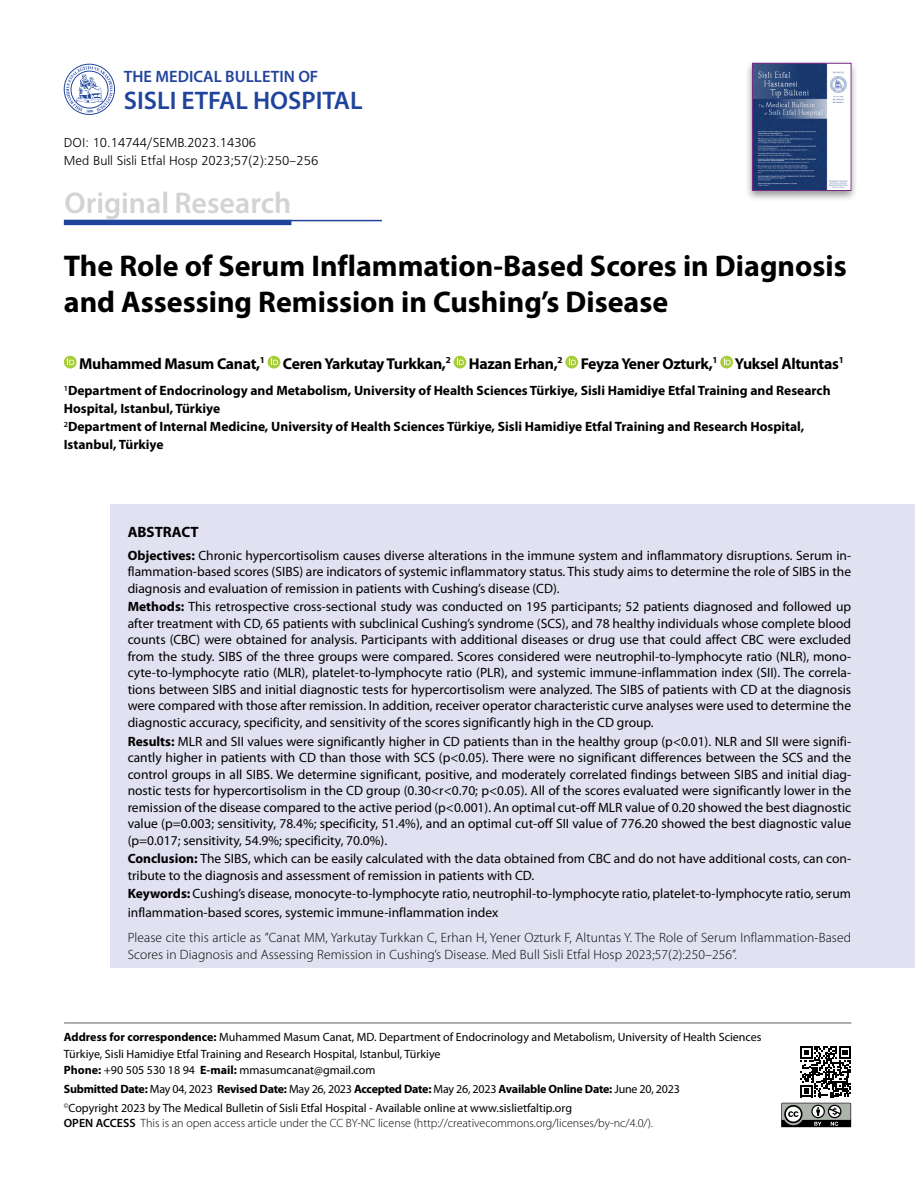
<style>
.page{position:relative;width:915px;height:1191px;background:#fff}
.page>*{position:absolute;margin:0;border:0;box-sizing:border-box;transform-origin:0 0}
.t1{font:700 30px/36px "Myriad Pro";color:#000}
.t2{font:600 30px "Myriad Pro";color:#d1d3d4}
.t3{font:600 25.5px "Myriad Pro";color:#20449c}
.t4{font:600 16.5px "Myriad Pro";color:#20449c}
.t5{font:700 15.75px "Myriad Pro";letter-spacing:-.02em;color:#000}
.t6{font:700 15px "Myriad Pro";color:#000}
.t7{font:13.5px/16.5px "Myriad Pro";color:#000;text-align:justify}
.t8{font:700 13.5px/18px "Myriad Pro";color:#000}
.t9{font:300 13.5px/16.5px "Myriad Pro";letter-spacing:.01em;color:#000}
.t10{font:13.5px/18px "Frugal Normal Tr";color:#000}
.t11{font:12px/16.5px "Myriad Pro";color:#000}
.t12{font:300 12px "Myriad Pro";color:#000}
.s1{font-weight:700}
.s2{font-weight:600}
</style>
<div class="page">
<hr style="left:64px;top:1022px;width:787px;height:1px;background:#939598">
<div style="left:744px;top:59px;width:114px;height:143px;background:#000;opacity:.43"></div>
<img style="left:754px;top:65px;width:94px;height:124px">
<div style="left:752px;top:63px;width:98px;height:128px;border:1px solid #792b88"></div>
<div style="left:64px;top:64px;width:51px;height:51px;border:1px solid #20449c;border-radius:50%"></div>
<svg style="left:65px;top:66px;width:48px;height:47px"></svg>
<svg style="left:781px;top:1046px;width:69px;height:81px"></svg>
<hr style="left:65px;top:220px;width:317px;height:1px;background:#20449c">
<div style="left:64px;top:220px;width:227px;height:5px;background:#20449c"></div>
<div style="left:111px;top:504px;width:803px;height:45px;background:#e1e1f1"></div>
<div style="left:111px;top:528px;width:803px;height:76px;background:#e1e1f1"></div>
<div style="left:111px;top:580px;width:803px;height:159px;background:#e1e1f1"></div>
<div style="left:111px;top:714px;width:803px;height:142px;background:#e1e1f1"></div>
<div style="left:111px;top:832px;width:803px;height:59px;background:#e1e1f1"></div>
<div style="left:111px;top:885px;width:803px;height:44px;background:#e1e1f1"></div>
<div style="left:111px;top:910px;width:803px;height:58px;background:#e1e1f1"></div>
<svg style="left:64px;top:356px;width:13px;height:12px"></svg>
<svg style="left:67px;top:358px;width:7px;height:7px"></svg>
<div style="left:267px;top:356px;width:13px;height:12px;background:#a6ce3a;border-radius:50%"></div>
<svg style="left:271px;top:358px;width:7px;height:7px"></svg>
<div style="left:453px;top:356px;width:13px;height:12px;background:#a6ce3a;border-radius:50%"></div>
<svg style="left:457px;top:358px;width:7px;height:7px"></svg>
<svg style="left:565px;top:356px;width:13px;height:12px"></svg>
<svg style="left:568px;top:358px;width:7px;height:7px"></svg>
<svg style="left:720px;top:356px;width:12px;height:12px"></svg>
<svg style="left:723px;top:358px;width:7px;height:7px"></svg>
<p class="t4" style="left:124px;top:66px;width:196px">THE MEDICAL BULLETIN OF</p>
<h2 class="t3" style="left:124px;top:84px;width:240px">SISLI ETFAL HOSPITAL</h2>
<p class="t10" style="left:64px;top:133px;width:256px">DOI: 10.14744/SEMB.2023.14306<br>Med Bull Sisli Etfal Hosp 2023;57(2):250–256</p>
<h1 class="t2" style="left:65px;top:184px;width:228px">Original Research</h1>
<h1 class="t1" style="left:64px;top:247px;width:784px">The Role of Serum Inflammation-Based Scores in Diagnosis and Assessing Remission in Cushing’s Disease</h1>
<p class="t5" style="left:79px;top:353px;width:765px">Muhammed Masum Canat,<sup>1</sup> Ceren Yarkutay Turkkan,<sup>2</sup> Hazan Erhan,<sup>2</sup> Feyza Yener Ozturk,<sup>1</sup> Yuksel Altuntas<sup>1</sup></p>
<p class="t8" style="left:64px;top:381px;width:768px"><sup>1</sup>Department of Endocrinology and Metabolism, University of Health Sciences Türkiye, Sisli Hamidiye Etfal Training and Research Hospital, Istanbul, Türkiye<br><sup>2</sup>Department of Internal Medicine, University of Health Sciences Türkiye, Sisli Hamidiye Etfal Training and Research Hospital, Istanbul, Türkiye</p>
<p class="t6" style="left:128px;top:522px;width:73px">ABSTRACT</p>
<p class="t7" style="left:128px;top:547px;width:724px"><span class="s1">Objectives:</span> Chronic hypercortisolism causes diverse alterations in the immune system and inflammatory disruptions. Serum in&shy;flammation-based scores (SIBS) are indicators of systemic inflammatory status. This study aims to determine the role of SIBS in the diagnosis and evaluation of remission in patients with Cushing’s disease (CD).</p>
<p class="t7" style="left:128px;top:598px;width:724px"><span class="s1">Methods:</span> This retrospective cross-sectional study was conducted on 195 participants; 52 patients diagnosed and followed up after treatment with CD, 65 patients with subclinical Cushing’s syndrome (SCS), and 78 healthy individuals whose complete blood counts (CBC) were obtained for analysis. Participants with additional diseases or drug use that could affect CBC were excluded from the study. SIBS of the three groups were compared. Scores considered were neutrophil-to-lymphocyte ratio (NLR), mono&shy;cyte-to-lymphocyte ratio (MLR), platelet-to-lymphocyte ratio (PLR), and systemic immune-inflammation index (SII). The correla&shy;tions between SIBS and initial diagnostic tests for hypercortisolism were analyzed. The SIBS of patients with CD at the diagnosis were compared with those after remission. In addition, receiver operator characteristic curve analyses were used to determine the diagnostic accuracy, specificity, and sensitivity of the scores significantly high in the CD group.</p>
<p class="t7" style="left:128px;top:732px;width:724px"><span class="s1">Results:</span> MLR and SII values were significantly higher in CD patients than in the healthy group (p&lt;0.01). NLR and SII were signifi&shy;cantly higher in patients with CD than those with SCS (p&lt;0.05). There were no significant differences between the SCS and the control groups in all SIBS. We determine significant, positive, and moderately correlated findings between SIBS and initial diag&shy;nostic tests for hypercortisolism in the CD group (0.30&lt;r&lt;0.70; p&lt;0.05). All of the scores evaluated were significantly lower in the remission of the disease compared to the active period (p&lt;0.001). An optimal cut-off MLR value of 0.20 showed the best diagnostic value (p=0.003; sensitivity, 78.4%; specificity, 51.4%), and an optimal cut-off SII value of 776.20 showed the best diagnostic value (p=0.017; sensitivity, 54.9%; specificity, 70.0%).</p>
<p class="t7" style="left:128px;top:850px;width:724px"><span class="s1">Conclusion:</span> The SIBS, which can be easily calculated with the data obtained from CBC and do not have additional costs, can con&shy;tribute to the diagnosis and assessment of remission in patients with CD.</p>
<p class="t7" style="left:128px;top:884px;width:724px;line-height:18.6px"><span class="s1">Keywords:</span> Cushing’s disease, monocyte-to-lymphocyte ratio, neutrophil-to-lymphocyte ratio, platelet-to-lymphocyte ratio, serum inflammation-based scores, systemic immune-inflammation index</p>
<p class="t9" style="left:128px;top:929px;width:724px">Please cite this article as ”Canat MM, Yarkutay Turkkan C, Erhan H, Yener Ozturk F, Altuntas Y. The Role of Serum Inflammation-Based<br>Scores in Diagnosis and Assessing Remission in Cushing’s Disease. Med Bull Sisli Etfal Hosp 2023;57(2):250–256”.</p>
<p class="t11" style="left:64px;top:1028px;width:699px"><span class="s1">Address for correspondence:</span> Muhammed Masum Canat, MD. Department of Endocrinology and Metabolism, University of Health Sciences<br>Türkiye, Sisli Hamidiye Etfal Training and Research Hospital, Istanbul, Türkiye<br><span class="s1">Phone:</span> +90 505 530 18 94 <span class="s1">E-mail:</span> mmasumcanat@gmail.com</p>
<p class="t11" style="left:64px;top:1079px;width:617px;line-height:18.6px"><span class="s1">Submitted Date:</span> May 04, 2023 <span class="s1">Revised Date:</span> May 26, 2023 <span class="s1">Accepted Date:</span> May 26, 2023 <span class="s1">Available Online Date:</span> June 20, 2023 <sup>©</sup>Copyright 2023 by The Medical Bulletin of Sisli Etfal Hospital - Available online at www.sislietfaltip.org</p>
<p class="t12" style="left:64px;top:1116px;width:590px"><span class="s2">OPEN ACCESS</span> This is an open access article under the CC BY-NC license (http://creativecommons.org/licenses/by-nc/4.0/).</p>
</div>
